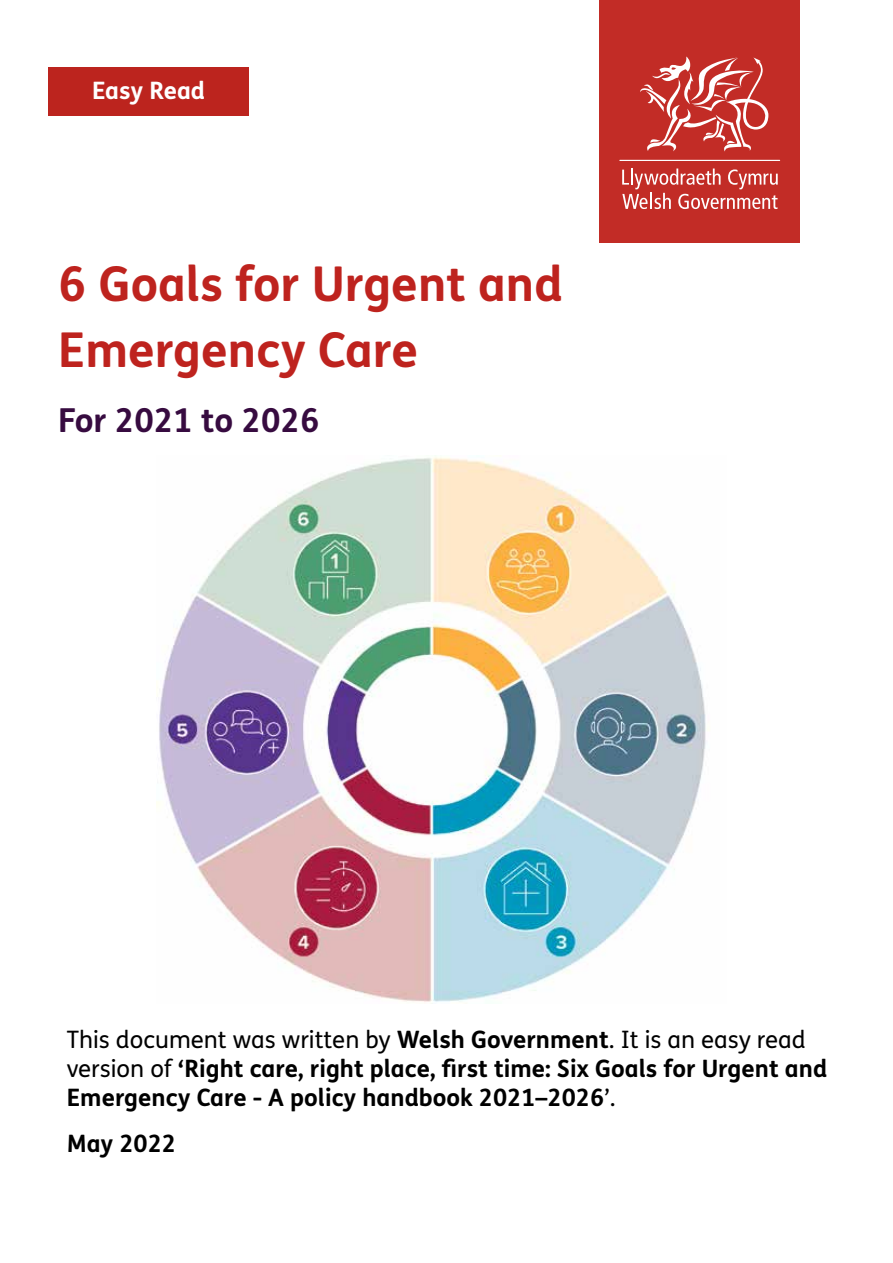
<style>
.page{position:relative;width:893px;height:1263px;background:#fff}
.page>*{position:absolute;margin:0;border:0;box-sizing:border-box;transform-origin:0 0}
.t1{font:700 48px/66.2px "FS Me Pro";color:#be231e}
.t2{font:700 33px "FS Me Pro";color:#370b40}
.t3{font:700 24px/28.8px "FS Me Pro";color:#000}
.t4{font:700 24px "FS Me Pro";color:#fff}
.s1{font-weight:400}
</style>
<div class="page">
<div style="left:48px;top:67px;width:201px;height:49px;background:#bc241e"></div>
<div style="left:600px;top:0;width:200px;height:242px;background:#c22c26"></div>
<svg style="left:640px;top:56px;width:128px;height:95px"></svg>
<svg style="left:622px;top:168px;width:156px;height:41px"></svg>
<hr style="left:619px;top:160px;width:161px;height:1px;background:#fff">
<img style="left:157px;top:456px;width:552px;height:546px">
<p class="t4" style="left:92px;top:72px;width:114px">Easy Read</p>
<h1 class="t1" style="left:58px;top:249px;width:506px">6 Goals for Urgent and<br>Emergency Care</h1>
<h1 class="t2" style="left:58px;top:395px;width:263px">For 2021 to 2026</h1>
<p class="t3" style="left:67px;top:1024px;width:762px"><span class="s1">This document was written by</span> Welsh Government<span class="s1">. It is an easy read version of</span> ‘Right care, right place, frst time: Six Goals for Urgent and<br>Emergency Care - A policy handbook 2021–2026<span class="s1">’.</span></p>
<h2 class="t3" style="left:67px;top:1127px;width:111px">May 2022</h2>
</div>
